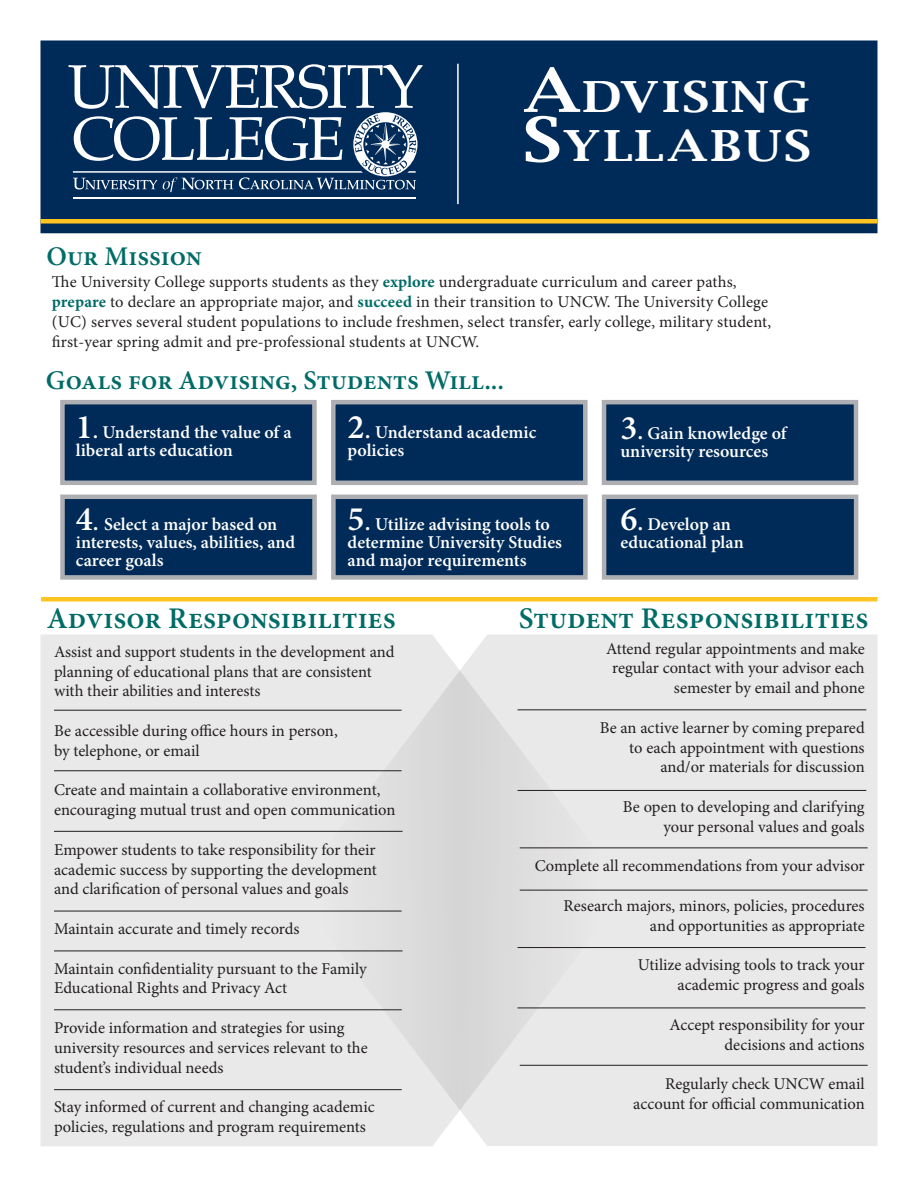
<style>
.page{position:relative;width:918px;height:1188px;background:#fff}
.page>*{position:absolute;margin:0;border:0;box-sizing:border-box;transform-origin:0 0}
.t1{font:600 43.05px/49.5px "Lucida Bright";letter-spacing:.045em;color:#fff;scale:1.15 1}
.t2{font:600 30px "Minion Pro";color:#006c67}
.t3{font:600 27px "Minion Pro";color:#006c67}
.t4{font:600 18px/18px "Minion Pro";color:#fff}
.t5{font:16.5px/19.8px "Minion Pro";color:#231f20}
.s1{font-size:61.5px}
.s2{font-weight:700;color:#006c67}
.s3{font-size:34.5px}
.s4{font-size:22.5px}
.s5{font-size:24px}
</style>
<div class="page">
<div style="left:60px;top:400px;width:257px;height:85px;background:#002b58;border:4px solid #aeafb3"></div>
<div style="left:331px;top:400px;width:257px;height:85px;background:#002b58;border:4px solid #aeafb3"></div>
<div style="left:602px;top:400px;width:256px;height:85px;background:#002b58;border:4px solid #aeafb3"></div>
<div style="left:60px;top:495px;width:257px;height:85px;background:#002b58;border:4px solid #aeafb3"></div>
<div style="left:331px;top:495px;width:257px;height:85px;background:#002b58;border:4px solid #aeafb3"></div>
<div style="left:602px;top:495px;width:256px;height:85px;background:#002b58;border:4px solid #aeafb3"></div>
<div style="left:40px;top:40px;width:838px;height:193px;background:#002b58;border:2px solid #002b58"></div>
<div style="left:40px;top:219px;width:838px;height:5px;background:#fec422"></div>
<div style="left:41px;top:597px;width:837px;height:5px;background:#fec422"></div>
<hr style="left:73px;top:198px;width:343px;height:1px;background:#fff">
<svg style="left:69px;top:64px;width:354px;height:128px"></svg>
<hr style="left:457px;top:64px;width:2px;height:140px;background:#fff">
<div style="left:40px;top:634px;width:252px;height:512px;background:#e9e9e9"></div>
<svg style="left:292px;top:634px;width:585px;height:512px;background:#e4e3e3"></svg>
<p class="t3" style="left:46px;top:237px;width:157px">Our Mission</p>
<p class="t1" style="left:522px;top:72px;width:253px"><span class="s1">A</span>DVISING<br><span class="s1">S</span>YLLABUS</p>
<p class="t5" style="left:52px;top:272px;width:721px">The University College supports students as they <span class="s2">explore</span> undergraduate curriculum and career paths, <span class="s2">prepare</span> to declare an appropriate major, and <span class="s2">succeed</span> in their transition to UNCW. The University College (UC) serves several student populations to include freshmen, select transfer, early college, military student, first-year spring admit and pre-professional students at UNCW.</p>
<p class="t3" style="left:46px;top:361px;width:460px">Goals for Advising, Students Will...</p>
<p class="t4" style="left:76px;top:423px;width:217px"><span class="s3">1</span><span class="s4">.</span> Understand the value of a liberal arts education</p>
<p class="t4" style="left:348px;top:424px;width:190px"><span class="s3">2</span><span class="s5">.</span> Understand academic policies</p>
<p class="t4" style="left:76px;top:515px;width:221px"><span class="s3">4</span><span class="s5">.</span> Select a major based on interests, values, abilities, and career goals</p>
<p class="t4" style="left:348px;top:515px;width:216px"><span class="s3">5</span><span class="s5">.</span> Utilize advising tools to determine University Studies and major requirements</p>
<p class="t4" style="left:620px;top:424px;width:169px"><span class="s3">3</span><span class="s5">.</span> Gain knowledge of</p>
<p class="t4" style="left:620px;top:442px;width:149px">university resources</p>
<p class="t4" style="left:620px;top:515px;width:112px"><span class="s3">6</span><span class="s5">.</span> Develop an</p>
<p class="t4" style="left:620px;top:533px;width:125px">educational plan</p>
<p class="t2" style="left:47px;top:597px;width:350px">Advisor Responsibilities</p>
<p class="t2" style="left:519px;top:597px;width:351px">Student Responsibilities</p>
<p class="t5" style="left:54px;top:642px;width:342px">Assist and support students in the development and planning of educational plans that are consistent</p>
<p class="t5" style="left:54px;top:681px;width:208px">with their abilities and interests</p>
<p class="t5" style="left:54px;top:721px;width:285px">Be accessible during office hours in person, by telephone, or email</p>
<p class="t5" style="left:54px;top:780px;width:343px">Create and maintain a collaborative environment, encouraging mutual trust and open communication</p>
<p class="t5" style="left:54px;top:840px;width:323px">Empower students to take responsibility for their</p>
<p class="t5" style="left:54px;top:860px;width:325px">academic success by supporting the development and clarification of personal values and goals</p>
<p class="t5" style="left:54px;top:919px;width:247px">Maintain accurate and timely records</p>
<p class="t5" style="left:54px;top:959px;width:314px">Maintain confidentiality pursuant to the Family</p>
<p class="t5" style="left:54px;top:978px;width:235px">Educational Rights and Privacy Act</p>
<p class="t5" style="left:54px;top:1018px;width:292px">Provide information and strategies for using</p>
<p class="t5" style="left:54px;top:1038px;width:315px">university resources and services relevant to the</p>
<p class="t5" style="left:54px;top:1058px;width:171px">student’s individual needs</p>
<p class="t5" style="left:54px;top:1097px;width:322px">Stay informed of current and changing academic policies, regulations and program requirements</p>
<p class="t5" style="left:606px;top:638px;width:260px">Attend regular appointments and make</p>
<p class="t5" style="left:612px;top:658px;width:254px;text-align:right">regular contact with your advisor each semester by email and phone</p>
<p class="t5" style="left:600px;top:718px;width:266px">Be an active learner by coming prepared</p>
<p class="t5" style="left:629px;top:737px;width:237px;text-align:right">to each appointment with questions and/or materials for discussion</p>
<p class="t5" style="left:623px;top:797px;width:243px;text-align:right">Be open to developing and clarifying your personal values and goals</p>
<p class="t5" style="left:535px;top:856px;width:331px">Complete all recommendations from your advisor</p>
<p class="t5" style="left:564px;top:896px;width:303px;text-align:right">Research majors, minors, policies, procedures and opportunities as appropriate</p>
<p class="t5" style="left:638px;top:955px;width:228px;text-align:right">Utilize advising tools to track your academic progress and goals</p>
<p class="t5" style="left:669px;top:1015px;width:197px">Accept responsibility for your</p>
<p class="t5" style="left:725px;top:1034px;width:142px">decisions and actions</p>
<p class="t5" style="left:633px;top:1074px;width:233px;text-align:right">Regularly check UNCW email account for official communication</p>
</div>
